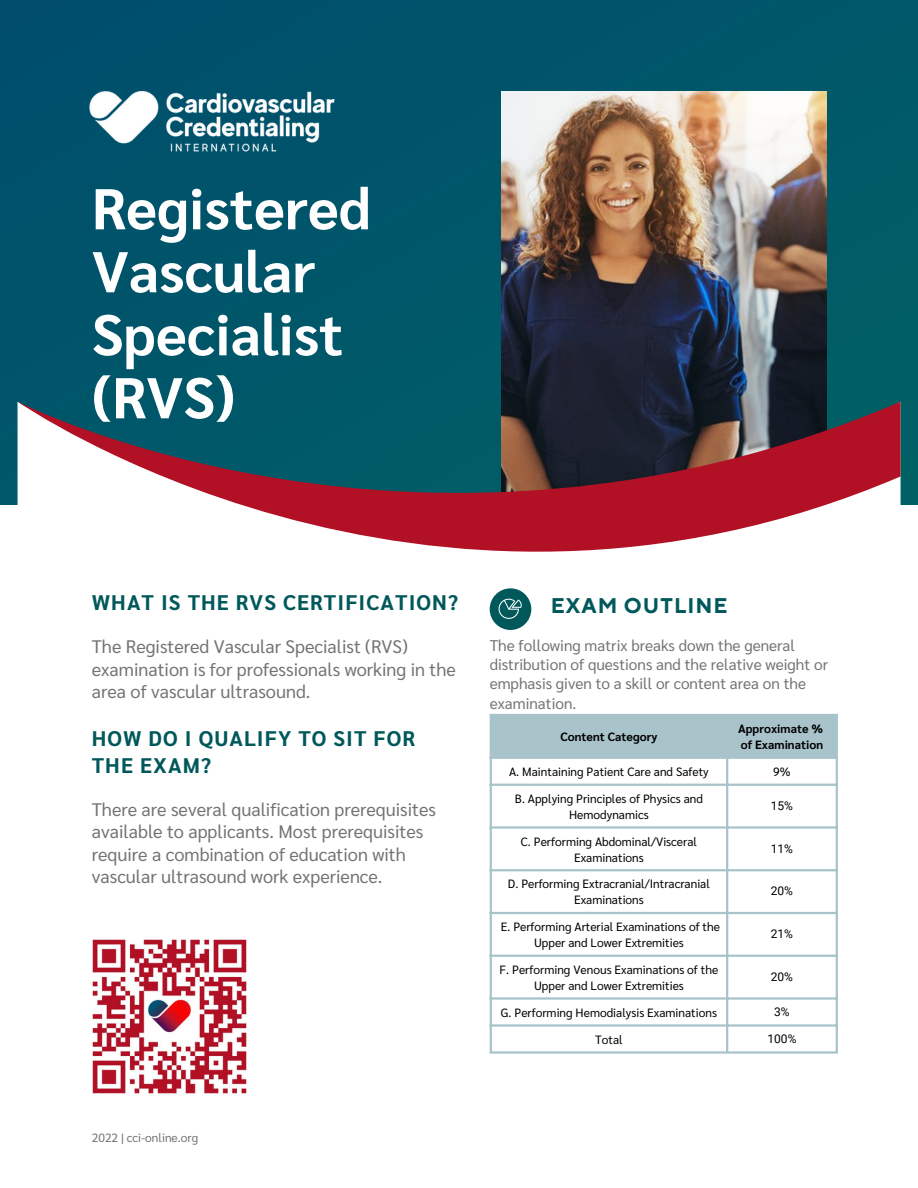
<style>
.page{position:relative;width:918px;height:1188px;background:#fff}
.page>*{position:absolute;margin:0;border:0;box-sizing:border-box;transform-origin:0 0}
.t1{font:700 57.3px/63px "Sarabun";color:#fff}
.t2{font:700 21.15px/27px "Sarabun";letter-spacing:.05em;color:#01585a}
.t3{font:700 21.15px "TT Norms Pro";letter-spacing:.05em;color:#01585a}
.t4{font:18.15px/22.5px "Sarabun";color:#737373}
.t5{font:15.45px/19.2px "Sarabun";color:#737373}
.t6{font:12px/16px "Sarabun";color:#000;text-align:center}
.t7{font:700 12px/16px "Sarabun";color:#000}
.t8{font:12px "Roboto";color:#000}
.t9{font:12px "Sarabun";color:#737373}
</style>
<div class="page">
<div style="left:0;top:0;width:918px;height:504px;background:#00556a"></div>
<div style="left:490px;top:588px;width:41px;height:42px;background:#01585a;border-radius:50%"></div>
<img style="left:501px;top:92px;width:325px;height:310px">
<svg style="left:18px;top:402px;width:883px;height:150px"></svg>
<img style="left:89px;top:91px;width:246px;height:61px">
<div style="left:492px;top:716px;width:344px;height:41px;background:#a9c3cb"></div>
<hr style="left:490px;top:716px;width:2px;height:335px;background:#a9c3cb">
<hr style="left:726px;top:716px;width:2px;height:335px;background:#a9c3cb">
<hr style="left:836px;top:716px;width:2px;height:335px;background:#a9c3cb">
<hr style="left:490px;top:714px;width:348px;height:2px;background:#a9c3cb">
<hr style="left:490px;top:757px;width:348px;height:2px;background:#a9c3cb">
<hr style="left:490px;top:784px;width:348px;height:2px;background:#a9c3cb">
<hr style="left:490px;top:826px;width:348px;height:3px;background:#a9c3cb">
<hr style="left:490px;top:869px;width:348px;height:2px;background:#a9c3cb">
<hr style="left:490px;top:912px;width:348px;height:2px;background:#a9c3cb">
<hr style="left:490px;top:955px;width:348px;height:2px;background:#a9c3cb">
<hr style="left:490px;top:997px;width:348px;height:3px;background:#a9c3cb">
<hr style="left:490px;top:1024px;width:348px;height:3px;background:#a9c3cb">
<hr style="left:490px;top:1051px;width:348px;height:3px;background:#a9c3cb">
<svg style="left:499px;top:599px;width:23px;height:20px"></svg>
<img style="left:92px;top:939px;width:155px;height:155px">
<h1 class="t1" style="left:92px;top:174px;width:281px">Registered<br>Vascular<br>Specialist (RVS)</h1>
<h2 class="t2" style="left:92px;top:587px;width:368px">WHAT IS THE RVS CERTIFICATION?</h2>
<h3 class="t4" style="left:92px;top:634px;width:366px">The Registered Vascular Specialist (RVS) examination is for professionals working in the area of vascular ultrasound.</h3>
<h2 class="t2" style="left:92px;top:723px;width:325px">HOW DO I QUALIFY TO SIT FOR<br>THE EXAM?</h2>
<h3 class="t4" style="left:92px;top:797px;width:346px">There are several qualification prerequisites available to applicants. Most prerequisites require a combination of education with vascular ultrasound work experience.</h3>
<h2 class="t3" style="left:551px;top:593px;width:178px">EXAM OUTLINE</h2>
<p class="t5" style="left:490px;top:635px;width:340px">The following matrix breaks down the general distribution of questions and the relative weight or emphasis given to a skill or content area on the examination.</p>
<p class="t7" style="left:560px;top:728px;width:99px">Content Category</p>
<p class="t7" style="left:738px;top:720px;width:86px">Approximate % of Examination</p>
<p class="t6" style="left:509px;top:763px;width:201px">A. Maintaining Patient Care and Safety</p>
<p class="t6" style="left:773px;top:763px;width:19px">9%</p>
<p class="t6" style="left:515px;top:790px;width:190px">B. Applying Principles of Physics and<br>Hemodynamics</p>
<p class="t8" style="left:771px;top:799px;width:24px">15%</p>
<p class="t6" style="left:521px;top:833px;width:178px">C. Performing Abdominal/Visceral<br>Examinations</p>
<p class="t8" style="left:771px;top:841px;width:24px">11%</p>
<p class="t6" style="left:508px;top:875px;width:204px">D. Performing Extracranial/Intracranial<br>Examinations</p>
<p class="t8" style="left:771px;top:884px;width:24px">20%</p>
<p class="t6" style="left:501px;top:918px;width:221px">E. Performing Arterial Examinations of the<br>Upper and Lower Extremities</p>
<p class="t8" style="left:771px;top:927px;width:24px">21%</p>
<p class="t6" style="left:500px;top:961px;width:220px">F. Performing Venous Examinations of the<br>Upper and Lower Extremities</p>
<p class="t8" style="left:771px;top:970px;width:24px">20%</p>
<p class="t6" style="left:501px;top:1004px;width:218px">G. Performing Hemodialysis Examinations</p>
<p class="t8" style="left:774px;top:1004px;width:17px">3%</p>
<p class="t6" style="left:595px;top:1031px;width:29px">Total</p>
<p class="t8" style="left:767px;top:1031px;width:30px">100%</p>
<p class="t9" style="left:92px;top:1129px;width:108px">2022 | cci-online.org</p>
</div>
